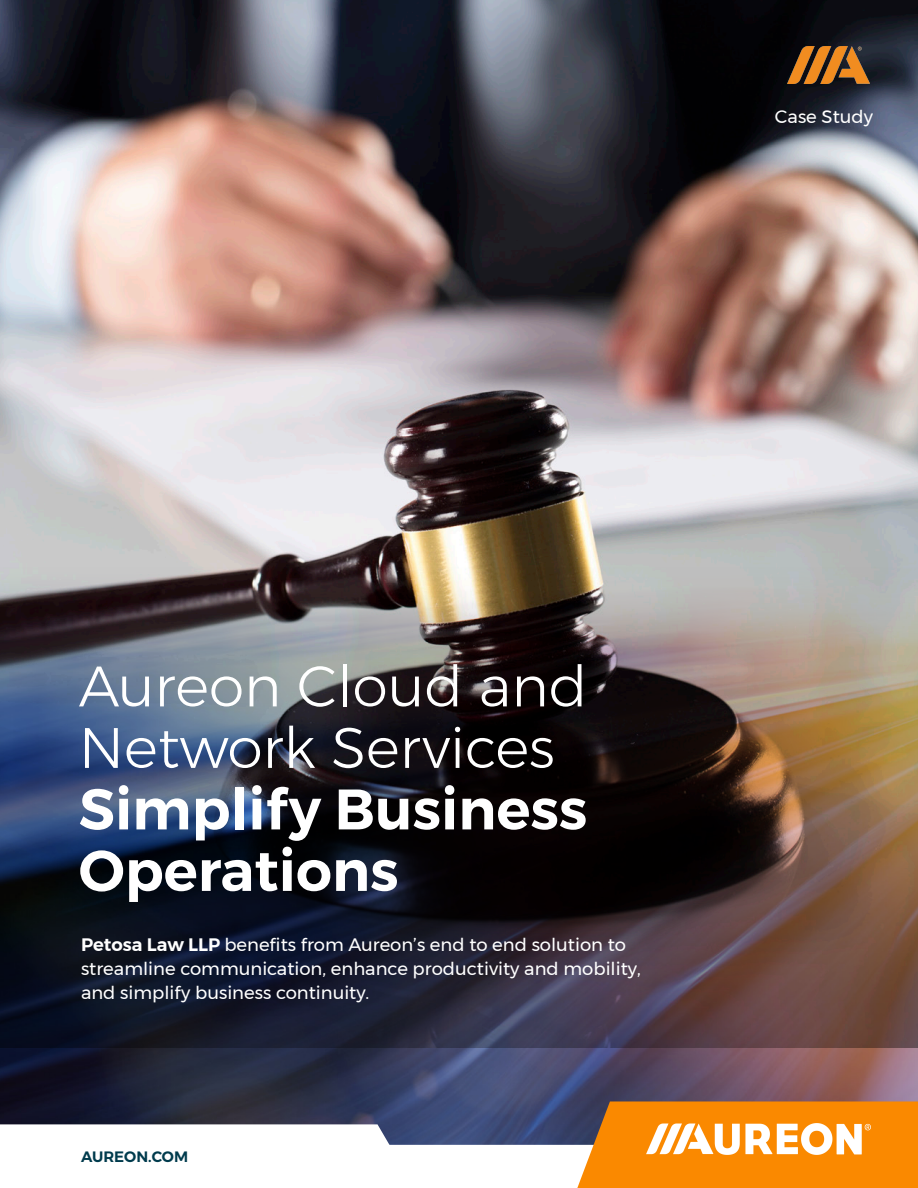
<style>
.page{position:relative;width:918px;height:1188px;background:#fff}
.page>*{position:absolute;margin:0;border:0;box-sizing:border-box;transform-origin:0 0}
.Cover_Header_Bold{font:300 57px/61.5px "Montserrat";color:#fff}
.Cover_Header_Bold-2{font:600 57px/61.5px "Montserrat";color:#fff}
.Cover_Intro_Reg{font:18px/24px "Montserrat";color:#fff}
.Cover_Category{font:18px "Montserrat";color:#fff}
.t1{font:600 15px "Montserrat";color:#003b4d}
.s1{font-weight:600}
</style>
<div class="page">
<img style="left:0;top:0;width:918px;height:561px">
<img style="left:0;top:561px;width:918px;height:583px">
<svg style="left:0;top:1124px;width:409px;height:21px"></svg>
<svg style="left:577px;top:1101px;width:341px;height:87px;background:#ef8609"></svg>
<img style="left:788px;top:47px;width:82px;height:37px">
<img style="left:647px;top:1123px;width:223px;height:32px">
<p class="Cover_Category" style="left:775px;top:103px;width:100px">Case Study</p>
<p class="Cover_Header_Bold" style="left:79px;top:655px;width:510px">Aureon Cloud and<br>Network Services</p>
<p class="Cover_Header_Bold-2" style="left:79px;top:778px;width:510px">Simplify Business<br>Operations</p>
<p class="Cover_Intro_Reg" style="left:81px;top:933px;width:561px"><span class="s1">Petosa Law LLP</span> benefits from Aureon’s end to end solution to streamline communication, enhance productivity and mobility, and simplify business continuity.</p>
<p class="t1" style="left:81px;top:1145px;width:109px">AUREON.COM</p>
</div>
